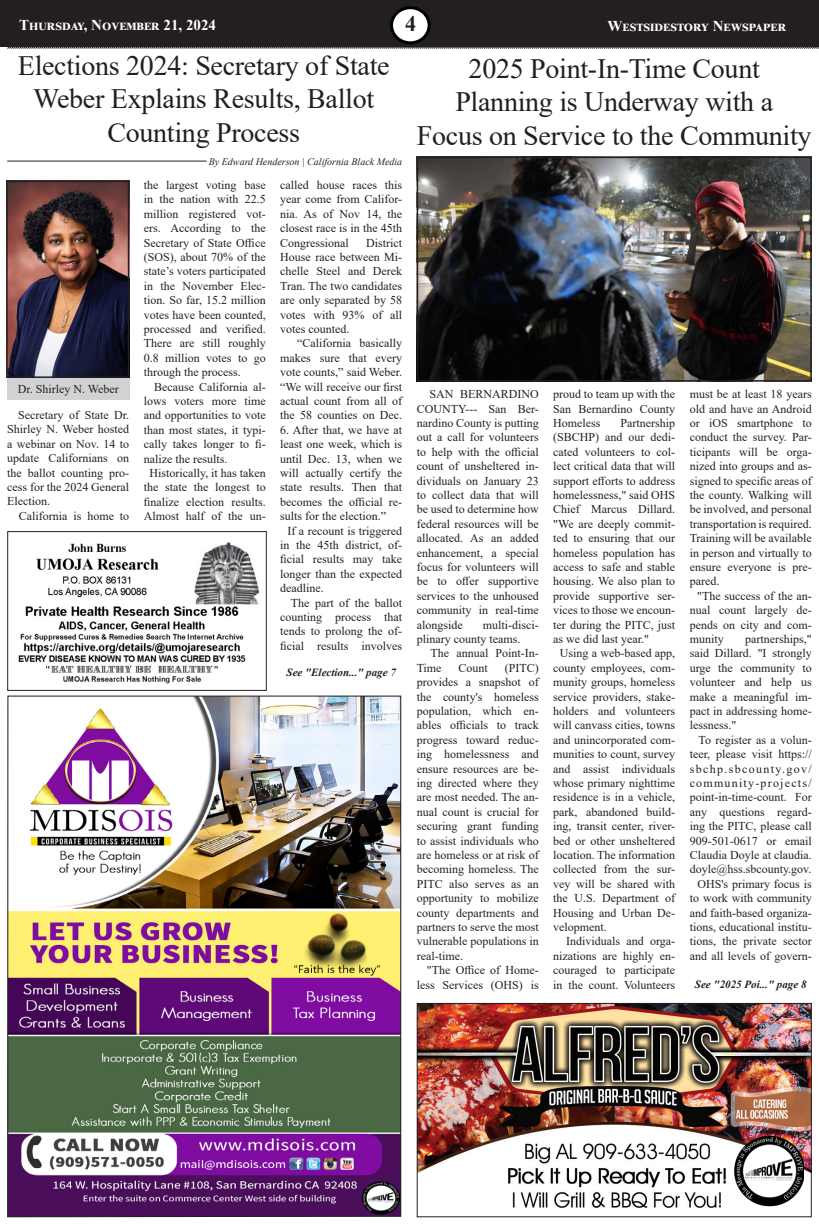
<style>
.page{position:relative;width:819px;height:1224px;background:#fff}
.page>*{position:absolute;margin:0;border:0;box-sizing:border-box;transform-origin:0 0}
.t1{font:28px/33.6px "Times New Roman";letter-spacing:-.01em;color:#231f20;text-align:center}
.t2{font:700 22px "Times New Roman";color:#231f20}
.t3{font:700 15px "Times New Roman";color:#fff}
.center{font:12px/14.4px "Times New Roman";color:#231f20;text-align:justify}
.t4{font:italic 700 11px "Times New Roman";color:#231f20}
.t5{font:italic 10px "Times New Roman";color:#231f20}
</style>
<div class="page">
<div style="left:0;top:0;width:819px;height:46px;background:#231f20"></div>
<div style="left:392px;top:8px;width:37px;height:35px;background:#fff;border-radius:50%"></div>
<div style="left:390px;top:6px;width:41px;height:38px;border:3px solid #000;border-radius:50%"></div>
<svg style="left:6px;top:44px;width:813px;height:5px"></svg>
<img style="left:7px;top:695px;width:395px;height:523px">
<img style="left:361px;top:1182px;width:40px;height:33px">
<hr style="left:7px;top:161px;width:200px;height:1px;background:#231f20">
<img style="left:18px;top:542px;width:242px;height:142px">
<div style="left:7px;top:531px;width:260px;height:160px;border:1px solid #231f20"></div>
<img style="left:419px;top:1005px;width:391px;height:203px">
<div style="left:417px;top:1003px;width:395px;height:214px;border:1px solid #231f20"></div>
<img style="left:732px;top:1136px;width:71px;height:71px">
<img style="left:420px;top:160px;width:389px;height:219px">
<div style="left:417px;top:157px;width:395px;height:225px;border:2px solid #231f20"></div>
<img style="left:9px;top:184px;width:117px;height:191px">
<div style="left:6px;top:181px;width:123px;height:197px;border:2px solid #231f20"></div>
<div style="left:7px;top:379px;width:122px;height:21px;background:#d1d2d4"></div>
<p class="t3" style="left:19px;top:14px;width:198px">Thursday, November 21, 2024</p>
<h2 class="t2" style="left:405px;top:8px;width:12px">4</h2>
<p class="t3" style="left:608px;top:15px;width:180px">Westsidestory Newspaper</p>
<p class="t1" style="left:18px;top:48px;width:373px">Elections 2024: Secretary of State<br>Weber Explains Results, Ballot<br>Counting Process</p>
<p class="center" style="left:18px;top:382px;width:103px">Dr. Shirley N. Weber</p>
<p class="center" style="left:7px;top:407px;width:124px;text-indent:11px">Secretary of State Dr.<br>Shirley N. Weber hosted a webinar on Nov. 14 to update Californians on the ballot counting pro&shy;cess for the 2024 General Election.</p>
<p class="center" style="left:19px;top:508px;width:112px">California is home to</p>
<p class="t5" style="left:209px;top:154px;width:195px">By Edward Henderson | California Black Media</p>
<p class="center" style="left:144px;top:177px;width:124px">the largest voting base in the nation with 22.5 million registered vot&shy;ers. According to the Secretary of State Office (SOS), about 70% of the state’s voters participated in the November Elec&shy;tion. So far, 15.2 million votes have been counted, processed and verified.<br>There are still roughly 0.8 million votes to go through the process.</p>
<p class="center" style="left:144px;top:379px;width:124px;text-indent:10px">Because California al&shy;lows voters more time and opportunities to vote than most states, it typi&shy;cally takes longer to fi&shy;nalize the results.</p>
<p class="center" style="left:144px;top:465px;width:124px;text-align:center">Historically, it has taken the state the longest to finalize election results.<br>Almost half of the un-</p>
<p class="center" style="left:280px;top:177px;width:124px">called house races this year come from Califor&shy;nia. As of Nov 14, the closest race is in the 45th Congressional</p>
<p class="center" style="left:280px;top:235px;width:124px;text-indent:86px">District House race between Mi&shy;chelle Steel and Derek Tran. The two candidates are only separated by 58 votes with 93% of all votes counted.</p>
<p class="center" style="left:280px;top:336px;width:124px;text-indent:17px">“California basically makes sure that every vote counts,” said Weber. “We will receive our first actual count from all of the 58 counties on Dec.</p>
<p class="center" style="left:280px;top:422px;width:124px">6. After that, we have at least one week, which is until Dec. 13, when we will actually certify the state results. Then that becomes the official re&shy;sults for the election.”</p>
<p class="center" style="left:280px;top:523px;width:124px;text-indent:7px">If a recount is triggered in the 45th district, of&shy;ficial results may take longer than the expected deadline.</p>
<p class="center" style="left:280px;top:595px;width:124px;text-indent:11px">The part of the ballot counting process that tends to prolong the of&shy;ficial results involves</p>
<p class="t4" style="left:287px;top:665px;width:111px">See "Election..." page 7</p>
<p class="t1" style="left:469px;top:51px;width:293px">2025 Point-In-Time Count</p>
<p class="t1" style="left:455px;top:84px;width:319px">Planning is Underway with a</p>
<p class="t1" style="left:417px;top:118px;width:396px">Focus on Service to the Community</p>
<p class="center" style="left:417px;top:387px;width:124px;text-indent:13px">SAN BERNARDINO COUNTY--- San Ber&shy;nardino County is putting out a call for volunteers to help with the official count of unsheltered in&shy;dividuals on January 23 to collect data that will be used to determine how federal resources will be allocated. As an added enhancement, a special focus for volunteers will be to offer supportive services to the unhoused community in real-time alongside</p>
<p class="center" style="left:417px;top:617px;width:124px;text-indent:66px">multi-disci&shy;plinary county teams.</p>
<p class="center" style="left:417px;top:646px;width:124px;text-indent:14px">The annual Point-In-<br>Time</p>
<p class="center" style="left:417px;top:660px;width:124px;text-indent:88px">(PITC) provides a snapshot of the county's homeless population, which en&shy;ables officials to track progress toward reduc&shy;ing homelessness and ensure resources are be&shy;ing directed where they are most needed. The an&shy;nual count is crucial for securing grant funding to assist individuals who are homeless or at risk of becoming homeless. The PITC also serves as an opportunity to mobilize county departments and partners to serve the most vulnerable populations in real-time.</p>
<p class="center" style="left:417px;top:963px;width:124px;text-align:right">"The Office of Home&shy;less Services (OHS) is</p>
<p class="center" style="left:459px;top:660px;width:31px">Count</p>
<p class="center" style="left:553px;top:387px;width:124px">proud to team up with the San Bernardino County Homeless</p>
<p class="center" style="left:553px;top:415px;width:124px;text-indent:67px">Partnership (SBCHP) and our dedi&shy;cated volunteers to col&shy;lect critical data that will support efforts to address homelessness," said OHS Chief Marcus Dillard. "We are deeply commit&shy;ted to ensuring that our homeless population has access to safe and stable housing. We also plan to provide supportive ser&shy;vices to those we encoun&shy;ter during the PITC, just as we did last year."</p>
<p class="center" style="left:553px;top:646px;width:124px;text-indent:7px">Using a web-based app, county employees, com&shy;munity groups, homeless service providers, stake&shy;holders and volunteers will canvass cities, towns and unincorporated com&shy;munities to count, survey and assist individuals whose primary nighttime residence is in a vehicle, park, abandoned build&shy;ing, transit center, river&shy;bed or other unsheltered location. The information collected from the sur&shy;vey will be shared with the U.S. Department of Housing and Urban De&shy;velopment.</p>
<p class="center" style="left:553px;top:934px;width:124px;text-indent:13px">Individuals and orga&shy;nizations are highly en&shy;couraged to participate in the count. Volunteers</p>
<p class="center" style="left:690px;top:387px;width:124px">must be at least 18 years old and have an Android or iOS smartphone to conduct the survey. Par&shy;ticipants will be orga&shy;nized into groups and as&shy;signed to specific areas of the county. Walking will be involved, and personal transportation is required.<br>Training will be available in person and virtually to ensure everyone is pre&shy;pared.</p>
<p class="center" style="left:690px;top:588px;width:124px;text-indent:8px">"The success of the an&shy;nual count largely de&shy;pends on city and com&shy;munity</p>
<p class="center" style="left:690px;top:631px;width:124px;text-indent:56px">partnerships," said Dillard. "I strongly urge the community to volunteer and help us make a meaningful im&shy;pact in addressing home&shy;lessness."</p>
<p class="center" style="left:690px;top:732px;width:124px;text-indent:9px">To register as a volun&shy;teer, please visit https:// sbchp.sbcounty.gov/ community-projects/ point-in-time-count. For any questions regard&shy;ing the PITC, please call 909-501-0617 or email Claudia Doyle at claudia. doyle@hss.sbcounty.gov.</p>
<p class="center" style="left:690px;top:876px;width:124px;text-indent:8px">OHS's primary focus is to work with community and faith-based organiza&shy;tions, educational institu&shy;tions, the private sector and all levels of govern-</p>
<p class="t4" style="left:695px;top:977px;width:113px">See "2025 Poi..." page 8</p>
</div>
